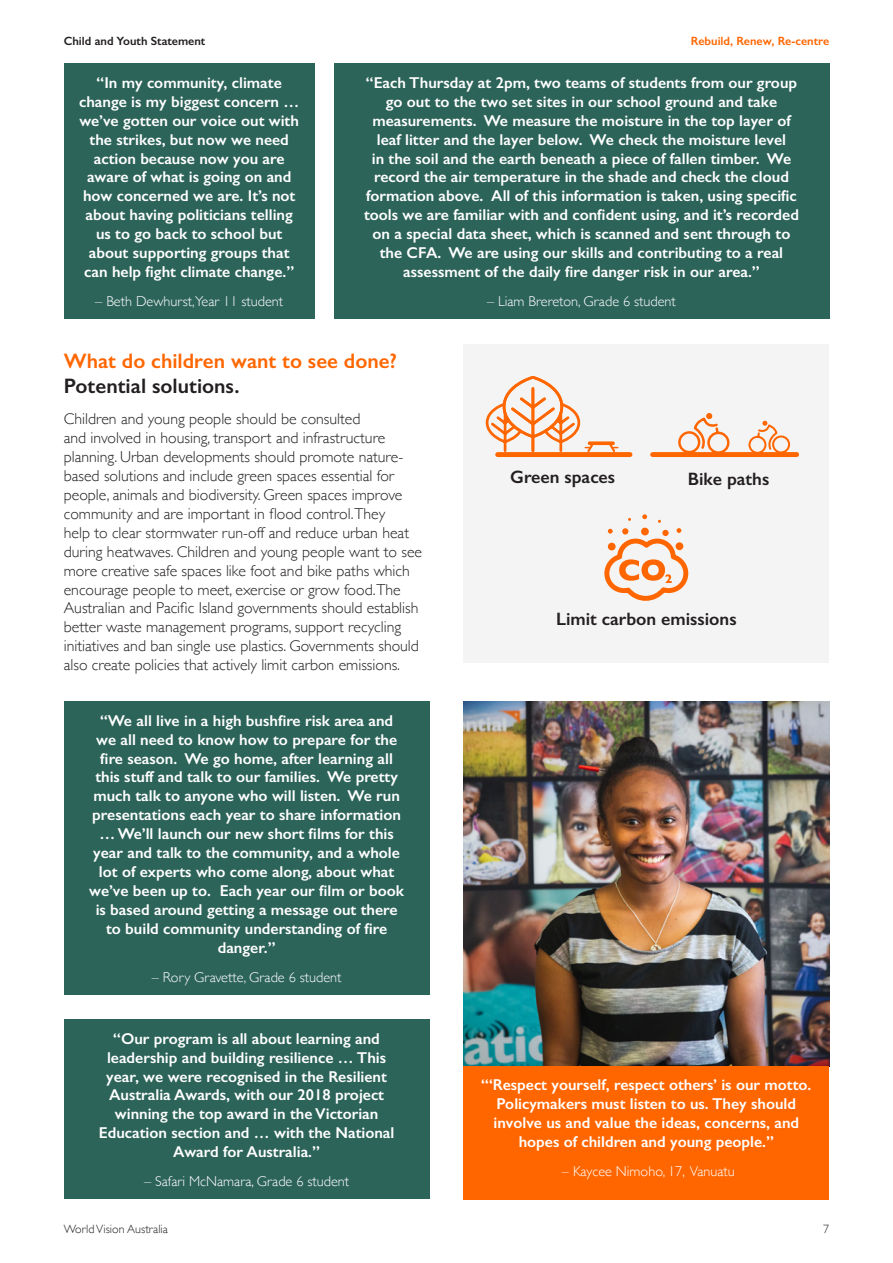
<style>
.page{position:relative;width:893px;height:1263px;background:#fff}
.page>*{position:absolute;margin:0;border:0;box-sizing:border-box;transform-origin:0 0}
.Subhead_A{font:600 21px/25.2px "Gill Sans";color:#f60}
.Body_copy{font:600 18px "Gill Sans";color:#231f20}
.pull_quote_10_5pt{font:600 15.75px/18.9px "Gill Sans";color:#fff;text-align:center}
.Body_copy-2{font:300 15.75px/18.9px "Gill Sans";color:#231f20}
.pull_quote_credit{font:300 14.25px "Gill Sans";color:#fff}
.t1{font:600 12px "Gill Sans";color:#f60}
.t2{font:600 12px "Gill Sans";color:#231f20}
.t3{font:300 12px "Gill Sans";color:#231f20}
.s1{color:#231f20}
</style>
<div class="page">
<img style="left:463px;top:701px;width:366px;height:365px">
<div style="left:64px;top:64px;width:251px;height:255px;background:#2d645a"></div>
<div style="left:334px;top:64px;width:495px;height:255px;background:#2d645a"></div>
<div style="left:64px;top:701px;width:365px;height:293px;background:#2d645a"></div>
<div style="left:64px;top:1019px;width:365px;height:180px;background:#2d645a"></div>
<div style="left:463px;top:1066px;width:366px;height:133px;background:#f60"></div>
<div style="left:463px;top:344px;width:366px;height:319px;background:#f4f4f4"></div>
<div style="left:653px;top:452px;width:144px;height:5px;background:#f60"></div>
<div style="left:498px;top:452px;width:132px;height:5px;background:#f60"></div>
<svg style="left:677px;top:413px;width:54px;height:40px"></svg>
<svg style="left:747px;top:421px;width:44px;height:32px"></svg>
<svg style="left:596px;top:441px;width:10px;height:4px"></svg>
<svg style="left:485px;top:376px;width:111px;height:78px"></svg>
<svg style="left:606px;top:441px;width:12px;height:12px"></svg>
<svg style="left:604px;top:514px;width:85px;height:87px"></svg>
<p class="t2" style="left:64px;top:34px;width:143px">Child and Youth Statement</p>
<p class="t1" style="left:691px;top:34px;width:140px">Rebuild, Renew, Re-centre</p>
<p class="pull_quote_10_5pt" style="left:79px;top:73px;width:222px">“In my community, climate change is my biggest concern … we’ve gotten our voice out with the strikes, but now we need action because now you are aware of what is going on and how concerned we are. It’s not about having politicians telling us to go back to school but about supporting groups that can help fight climate change.”</p>
<p class="pull_quote_credit" style="left:95px;top:290px;width:189px">– Beth Dewhurst,Year 11 student</p>
<p class="pull_quote_10_5pt" style="left:364px;top:73px;width:436px">“Each Thursday at 2pm, two teams of students from our group go out to the two set sites in our school ground and take measurements. We measure the moisture in the top layer of leaf litter and the layer below. We check the moisture level<br>in the soil and the earth beneath a piece of fallen timber. We record the air temperature in the shade and check the cloud formation above. All of this information is taken, using specific tools we are familiar with and confident using, and it’s recorded on a special data sheet, which is scanned and sent through to the CFA. We are using our skills and contributing to a real assessment of the daily fire danger risk in our area.”</p>
<p class="pull_quote_credit" style="left:487px;top:290px;width:190px">– Liam Brereton, Grade 6 student</p>
<p class="Subhead_A" style="left:64px;top:348px;width:335px">What do children want to see done?<br><span class="s1">Potential solutions.</span></p>
<p class="Body_copy-2" style="left:64px;top:409px;width:360px">Children and young people should be consulted<br>and involved in housing, transport and infrastructure planning. Urban developments should promote nature&shy;based solutions and include green spaces essential for people, animals and biodiversity. Green spaces improve community and are important in flood control.They<br>help to clear stormwater run-off and reduce urban heat during heatwaves. Children and young people want to see more creative safe spaces like foot and bike paths which encourage people to meet, exercise or grow food.The Australian and Pacific Island governments should establish better waste management programs, support recycling initiatives and ban single use plastics. Governments should also create policies that actively limit carbon emissions.</p>
<p class="pull_quote_10_5pt" style="left:89px;top:711px;width:316px">“We all live in a high bushfire risk area and we all need to know how to prepare for the fire season. We go home, after learning all this stuff and talk to our families. We pretty much talk to anyone who will listen. We run presentations each year to share information … We’ll launch our new short films for this year and talk to the community, and a whole lot of experts who come along, about what we’ve been up to. Each year our film or book is based around getting a message out there to build community understanding of fire danger.”</p>
<p class="pull_quote_credit" style="left:152px;top:966px;width:191px">– Rory Gravette, Grade 6 student</p>
<p class="pull_quote_10_5pt" style="left:99px;top:1029px;width:297px">“Our program is all about learning and leadership and building resilience … This year, we were recognised in the Resilient Australia Awards, with our 2018 project winning the top award in the Victorian Education section and … with the National Award for Australia.”</p>
<p class="pull_quote_credit" style="left:144px;top:1170px;width:207px">– Safari McNamara, Grade 6 student</p>
<p class="Body_copy" style="left:510px;top:466px;width:106px">Green spaces</p>
<p class="Body_copy" style="left:688px;top:468px;width:83px">Bike paths</p>
<p class="Body_copy" style="left:556px;top:608px;width:182px">Limit carbon emissions</p>
<p class="pull_quote_10_5pt" style="left:481px;top:1075px;width:332px">“‘Respect yourself, respect others’ is our motto.<br>Policymakers must listen to us. They should involve us and value the ideas, concerns, and hopes of children and young people.”</p>
<p class="pull_quote_credit" style="left:562px;top:1160px;width:174px">– Kaycee Nimoho, 17, Vanuatu</p>
<p class="t3" style="left:64px;top:1220px;width:106px">World Vision Australia</p>
<p class="t3" style="left:823px;top:1220px;width:7px">7</p>
</div>
